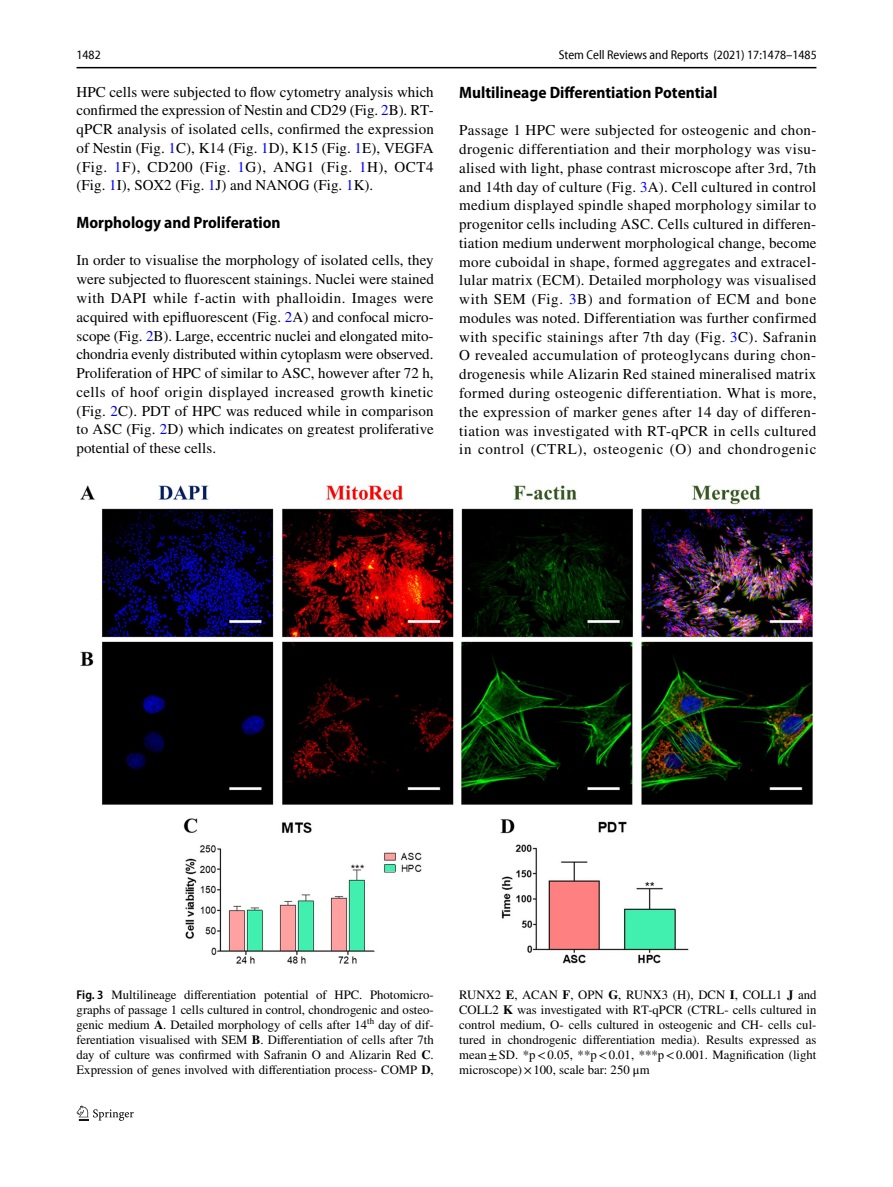
<style>
.page{position:relative;width:893px;height:1187px;background:#fff}
.page>*{position:absolute;margin:0;border:0;box-sizing:border-box;transform-origin:0 0}
.t1{font:700 semi-condensed 16.5px "Myriad Pro";color:#000}
.t2{font:15px/18.8px "STIX";letter-spacing:.015em;color:#000;text-align:justify}
.t3{font:12.75px/15px "STIX";color:#000;text-align:justify}
.t4{font:semi-condensed 12.75px "Myriad Pro Unic";color:#000}
.s1{color:#00f}
.s2{font-family:"Myriad Pro";font-weight:600;font-stretch:semi-condensed}
.s3{font-weight:700}
</style>
<div class="page">
<hr style="left:77px;top:67px;width:739px;height:1px;background:#000">
<img style="left:81px;top:485px;width:731px;height:478px">
<svg style="left:77px;top:1105px;width:57px;height:15px"></svg>
<p class="t4" style="left:77px;top:50px;width:26px">1482</p>
<p class="t4" style="left:559px;top:50px;width:260px">Stem Cell Reviews and Reports (2021) 17:1478–1485</p>
<p class="t2" style="left:77px;top:83px;width:359px">HPC cells were subjected to flow cytometry analysis which confirmed the expression of Nestin and CD29 (Fig. <span class="s1">2</span>B). RT&shy;qPCR analysis of isolated cells, confirmed the expression of Nestin (Fig. <span class="s1">1</span>C), K14 (Fig. <span class="s1">1</span>D), K15 (Fig. <span class="s1">1</span>E), VEGFA (Fig. <span class="s1">1</span>F), CD200 (Fig. <span class="s1">1</span>G), ANG1 (Fig. <span class="s1">1</span>H), OCT4 (Fig. <span class="s1">1</span>I), SOX2 (Fig. <span class="s1">1</span>J) and NANOG (Fig. <span class="s1">1</span>K).</p>
<p class="t1" style="left:77px;top:213px;width:205px">Morphology and Proliferation</p>
<p class="t2" style="left:77px;top:252px;width:359px">In order to visualise the morphology of isolated cells, they were subjected to fluorescent stainings. Nuclei were stained with DAPI while f-actin with phalloidin. Images were acquired with epifluorescent (Fig. <span class="s1">2</span>A) and confocal micro&shy;scope (Fig. <span class="s1">2</span>B). Large, eccentric nuclei and elongated mito&shy;chondria evenly distributed within cytoplasm were observed.<br>Proliferation of HPC of similar to ASC, however after 72 h, cells of hoof origin displayed increased growth kinetic (Fig. <span class="s1">2</span>C). PDT of HPC was reduced while in comparison to ASC (Fig. <span class="s1">2</span>D) which indicates on greatest proliferative potential of these cells.</p>
<p class="t1" style="left:459px;top:83px;width:260px">Multilineage Differentiation Potential</p>
<p class="t2" style="left:459px;top:122px;width:359px">Passage 1 HPC were subjected for osteogenic and chon&shy;drogenic differentiation and their morphology was visu&shy;alised with light, phase contrast microscope after 3rd, 7th and 14th day of culture (Fig. <span class="s1">3</span>A). Cell cultured in control medium displayed spindle shaped morphology similar to progenitor cells including ASC. Cells cultured in differen&shy;tiation medium underwent morphological change, become more cuboidal in shape, formed aggregates and extracel&shy;lular matrix (ECM). Detailed morphology was visualised with SEM (Fig. <span class="s1">3</span>B) and formation of ECM and bone modules was noted. Differentiation was further confirmed with specific stainings after 7th day (Fig. <span class="s1">3</span>C). Safranin O revealed accumulation of proteoglycans during chon&shy;drogenesis while Alizarin Red stained mineralised matrix formed during osteogenic differentiation. What is more, the expression of marker genes after 14 day of differen&shy;tiation was investigated with RT-qPCR in cells cultured in control (CTRL), osteogenic (O) and chondrogenic</p>
<p class="t3" style="left:77px;top:987px;width:359px"><span class="s2">Fig. 3</span> Multilineage differentiation potential of HPC. Photomicro&shy;graphs of passage 1 cells cultured in control, chondrogenic and osteo&shy;genic medium <span class="s3">A</span>. Detailed morphology of cells after 14<sup>th</sup> day of dif&shy;ferentiation visualised with SEM <span class="s3">B</span>. Differentiation of cells after 7th day of culture was confirmed with Safranin O and Alizarin Red <span class="s3">C</span>.<br>Expression of genes involved with differentiation process- COMP <span class="s3">D</span>,</p>
<p class="t3" style="left:459px;top:987px;width:359px">RUNX2 <span class="s3">E</span>, ACAN <span class="s3">F</span>, OPN <span class="s3">G</span>, RUNX3 (H), DCN <span class="s3">I</span>, COLL1 <span class="s3">J</span> and COLL2 <span class="s3">K</span> was investigated with RT-qPCR (CTRL- cells cultured in control medium, O- cells cultured in osteogenic and CH- cells cul&shy;tured in chondrogenic differentiation media). Results expressed as mean±SD. *p&lt;0.05, **p&lt;0.01, ***p&lt;0.001. Magnification (light microscope)×100, scale bar: 250 μm</p>
</div>
